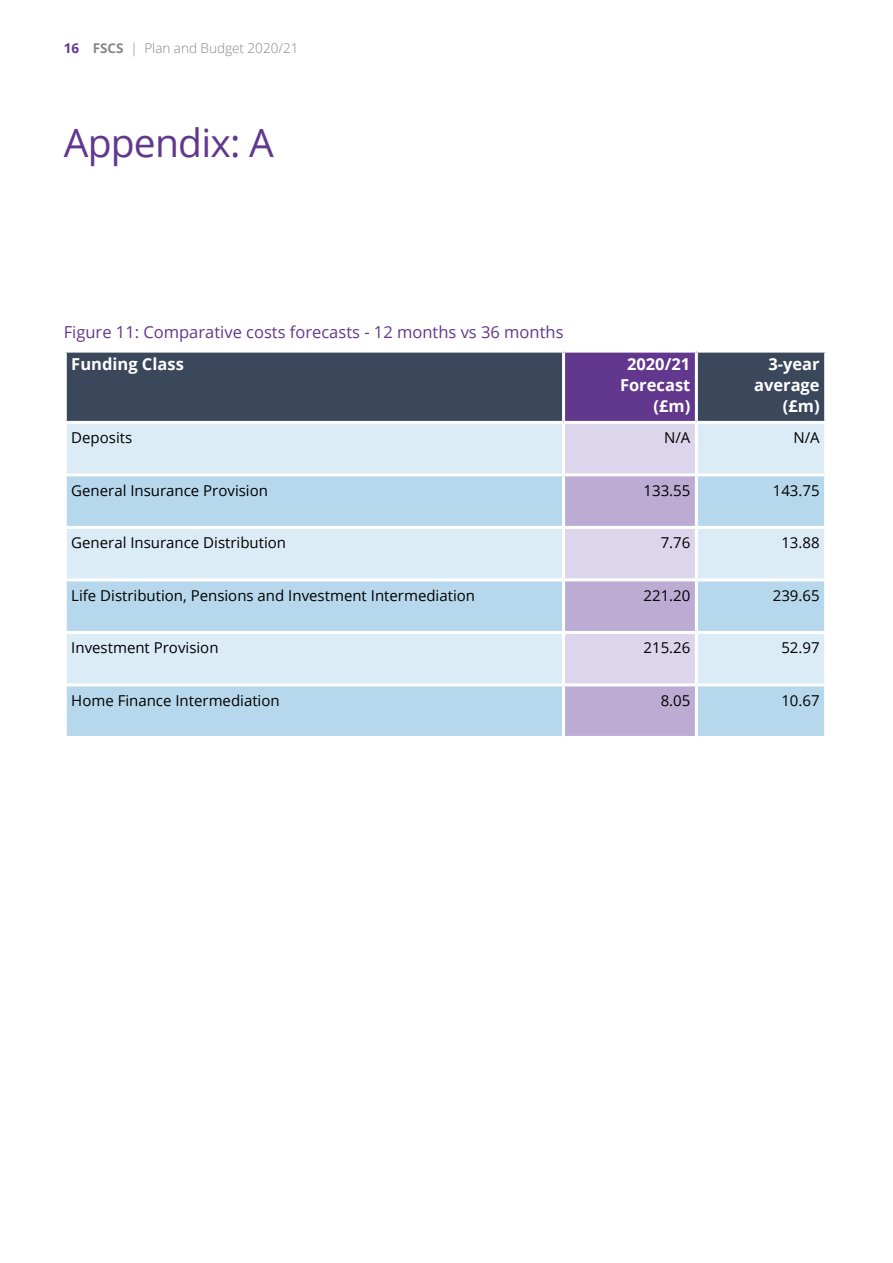
<style>
.page{position:relative;width:893px;height:1263px;background:#fff}
.page>*{position:absolute;margin:0;border:0;box-sizing:border-box;transform-origin:0 0}
.A_head{font:39px "Open Sans";letter-spacing:-.02em;color:#61388e}
.Figure_head{font:16.5px "Open Sans";color:#61388e}
.Text{font:700 16.5px/21px "Open Sans";color:#fff;text-align:right}
.Text-2{font:15px "Open Sans";color:#000}
.t1{font:300 13.5px "Open Sans";color:#878787}
.s1{font-weight:700;color:#61388e}
.s2{font-weight:700}
</style>
<div class="page">
<div style="left:65px;top:351px;width:499px;height:71px;background:#3b475b"></div>
<div style="left:564px;top:351px;width:132px;height:71px;background:#61388e"></div>
<div style="left:696px;top:351px;width:130px;height:71px;background:#3b475b"></div>
<div style="left:67px;top:424px;width:757px;height:49px;background:#dbecf6"></div>
<svg style="left:67px;top:476px;width:757px;height:260px;fill:#b7d8ec"></svg>
<svg style="left:565px;top:424px;width:130px;height:312px"></svg>
<hr style="left:64px;top:350px;width:500px;height:3px;background:#fff">
<hr style="left:64px;top:353px;width:3px;height:68px;background:#fff">
<hr style="left:64px;top:421px;width:500px;height:3px;background:#fff">
<hr style="left:562px;top:424px;width:3px;height:49px;background:#fff">
<hr style="left:695px;top:424px;width:3px;height:49px;background:#fff">
<hr style="left:564px;top:473px;width:132px;height:3px;background:#fff">
<hr style="left:562px;top:476px;width:3px;height:50px;background:#fff">
<hr style="left:695px;top:476px;width:3px;height:50px;background:#fff">
<hr style="left:64px;top:526px;width:500px;height:3px;background:#fff">
<hr style="left:564px;top:526px;width:132px;height:3px;background:#fff">
<hr style="left:562px;top:529px;width:3px;height:49px;background:#fff">
<hr style="left:696px;top:526px;width:131px;height:3px;background:#fff">
<hr style="left:695px;top:529px;width:3px;height:49px;background:#fff">
<hr style="left:64px;top:578px;width:500px;height:3px;background:#fff">
<hr style="left:696px;top:578px;width:131px;height:3px;background:#fff">
<hr style="left:64px;top:631px;width:500px;height:3px;background:#fff">
<hr style="left:562px;top:634px;width:3px;height:49px;background:#fff">
<hr style="left:696px;top:631px;width:131px;height:3px;background:#fff">
<hr style="left:695px;top:634px;width:3px;height:49px;background:#fff">
<hr style="left:64px;top:683px;width:500px;height:3px;background:#fff">
<hr style="left:564px;top:683px;width:132px;height:3px;background:#fff">
<hr style="left:562px;top:686px;width:3px;height:50px;background:#fff">
<hr style="left:696px;top:683px;width:131px;height:3px;background:#fff">
<hr style="left:695px;top:686px;width:3px;height:50px;background:#fff">
<hr style="left:564px;top:350px;width:132px;height:3px;background:#fff">
<hr style="left:696px;top:350px;width:131px;height:3px;background:#fff">
<hr style="left:562px;top:353px;width:3px;height:68px;background:#fff">
<hr style="left:695px;top:353px;width:3px;height:68px;background:#fff">
<hr style="left:824px;top:353px;width:3px;height:68px;background:#fff">
<hr style="left:564px;top:421px;width:132px;height:3px;background:#fff">
<hr style="left:696px;top:421px;width:131px;height:3px;background:#fff">
<hr style="left:562px;top:581px;width:3px;height:50px;background:#fff">
<hr style="left:564px;top:578px;width:132px;height:3px;background:#fff">
<hr style="left:695px;top:581px;width:3px;height:50px;background:#fff">
<hr style="left:564px;top:631px;width:132px;height:3px;background:#fff">
<p class="t1" style="left:64px;top:39px;width:236px"><span class="s1">16</span> <span class="s2">FSCS</span> | Plan and Budget 2020/21</p>
<h1 class="A_head" style="left:64px;top:117px;width:211px">Appendix: A</h1>
<h5 class="Figure_head" style="left:64px;top:321px;width:501px">Figure 11: Comparative costs forecasts - 12 months vs 36 months</h5>
<h3 class="Text" style="left:71px;top:353px;width:114px">Funding Class</h3>
<h3 class="Text" style="left:620px;top:353px;width:72px">2020/21<br>Forecast (£m)</h3>
<h3 class="Text" style="left:754px;top:353px;width:67px">3-year average (£m)</h3>
<h3 class="Text-2" style="left:71px;top:428px;width:63px">Deposits</h3>
<h3 class="Text-2" style="left:664px;top:428px;width:28px">N/A</h3>
<h3 class="Text-2" style="left:793px;top:428px;width:28px">N/A</h3>
<h3 class="Text-2" style="left:71px;top:480px;width:198px">General Insurance Provision</h3>
<h3 class="Text-2" style="left:643px;top:480px;width:48px">133.55</h3>
<h3 class="Text-2" style="left:773px;top:480px;width:48px">143.75</h3>
<h3 class="Text-2" style="left:71px;top:533px;width:216px">General Insurance Distribution</h3>
<h3 class="Text-2" style="left:661px;top:533px;width:31px">7.76</h3>
<h3 class="Text-2" style="left:781px;top:533px;width:40px">13.88</h3>
<h3 class="Text-2" style="left:71px;top:585px;width:405px">Life Distribution, Pensions and Investment Intermediation</h3>
<h3 class="Text-2" style="left:643px;top:585px;width:48px">221.20</h3>
<h3 class="Text-2" style="left:773px;top:585px;width:48px">239.65</h3>
<h3 class="Text-2" style="left:71px;top:638px;width:149px">Investment Provision</h3>
<h3 class="Text-2" style="left:643px;top:638px;width:48px">215.26</h3>
<h3 class="Text-2" style="left:781px;top:638px;width:40px">52.97</h3>
<h3 class="Text-2" style="left:71px;top:690px;width:210px">Home Finance Intermediation</h3>
<h3 class="Text-2" style="left:661px;top:690px;width:31px">8.05</h3>
<h3 class="Text-2" style="left:781px;top:690px;width:40px">10.67</h3>
</div>
